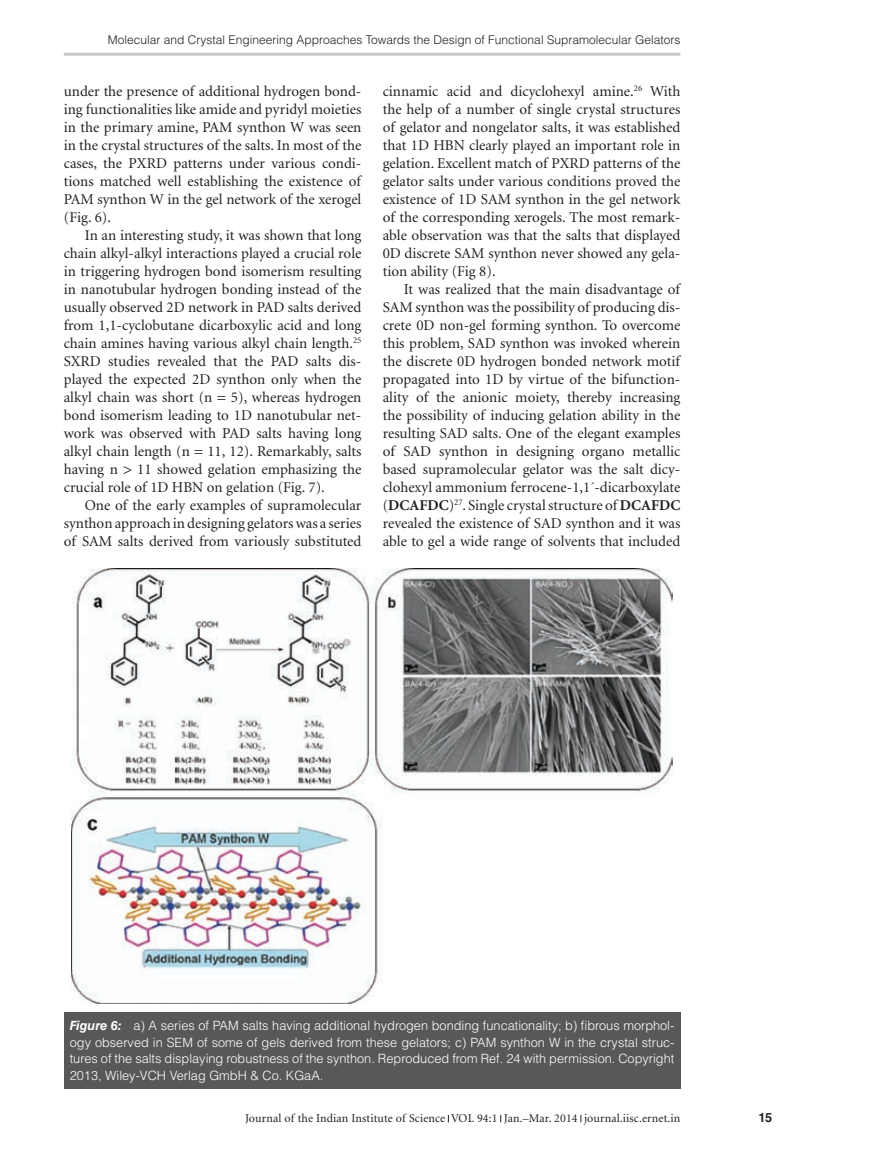
<style>
.page{position:relative;width:893px;height:1174px;background:#fff}
.page>*{position:absolute;margin:0;border:0;box-sizing:border-box;transform-origin:0 0}
.t1{font:15px/18px "Minion";color:#231f20;text-align:justify}
.t2{font:300 12.75px/16.5px "Helvetica LT Std";color:#fff;text-align:justify}
.t3{font:700 12.75px "Helvetica LT Std";color:#231f20}
.t4{font:300 12px "Helvetica LT Std";color:#231f20}
.t5{font:12px "Minion";letter-spacing:.01em;color:#231f20}
.s1{font-weight:700}
.s2{font-weight:700;font-style:italic}
</style>
<div class="page">
<hr style="left:64px;top:53px;width:616px;height:3px;background:#c7c8ca">
<div style="left:64px;top:1012px;width:616px;height:76px;background:#57585a"></div>
<img style="left:72px;top:568px;width:600px;height:435px">
<p class="t4" style="left:108px;top:32px;width:574px">Molecular and Crystal Engineering Approaches Towards the Design of Functional Supramolecular Gelators</p>
<p class="t1" style="left:64px;top:83px;width:299px">under the presence of additional hydrogen bond&shy;ing functionalities like amide and pyridyl moieties in the primary amine, PAM synthon W was seen in the crystal structures of the salts. In most of the cases, the PXRD patterns under various condi&shy;tions matched well establishing the existence of PAM synthon W in the gel network of the xerogel (Fig. 6).</p>
<p class="t1" style="left:64px;top:227px;width:299px;text-indent:21px">In an interesting study, it was shown that long chain alkyl-alkyl interactions played a crucial role in triggering hydrogen bond isomerism resulting in nanotubular hydrogen bonding instead of the usually observed 2D network in PAD salts derived from 1,1-cyclobutane dicarboxylic acid and long chain amines having various alkyl chain length.<sup>25<br></sup>SXRD studies revealed that the PAD salts dis&shy;played the expected 2D synthon only when the alkyl chain was short (n 5), whereas hydrogen bond isomerism leading to 1D nanotubular net&shy;work was observed with PAD salts having long alkyl chain length (n 11, 12). Remarkably, salts having n</p>
<p class="t1" style="left:64px;top:461px;width:299px;text-indent:73px">11 showed gelation emphasizing the crucial role of 1D HBN on gelation (Fig. 7).</p>
<p class="t1" style="left:64px;top:497px;width:299px;text-indent:21px">One of the early examples of supramolecular synthon approach in designing gelators was a series of SAM salts derived from variously substituted</p>
<p class="t1" style="left:383px;top:83px;width:299px">cinnamic acid and dicyclohexyl amine.<sup>26</sup> With the help of a number of single crystal structures of gelator and nongelator salts, it was established that 1D HBN clearly played an important role in gelation. Excellent match of PXRD patterns of the gelator salts under various conditions proved the existence of 1D SAM synthon in the gel network of the corresponding xerogels. The most remark&shy;able observation was that the salts that displayed 0D discrete SAM synthon never showed any gela&shy;tion ability (Fig 8).</p>
<p class="t1" style="left:383px;top:281px;width:299px;text-indent:21px">It was realized that the main disadvantage of SAM synthon was the possibility of producing dis&shy;crete 0D non-gel forming synthon. To overcome this problem, SAD synthon was invoked wherein the discrete 0D hydrogen bonded network motif propagated into 1D by virtue of the bifunction&shy;ality of the anionic moiety, thereby increasing the possibility of inducing gelation ability in the resulting SAD salts. One of the elegant examples of SAD synthon in designing organo metallic based supramolecular gelator was the salt dicy&shy;clohexyl ammonium ferrocene-1,1´-dicarboxylate (<span class="s1">DCAFDC</span>)<sup>27</sup>. Single crystal structure of <span class="s1">DCAFDC </span>revealed the existence of SAD synthon and it was able to gel a wide range of solvents that included</p>
<p class="t2" style="left:70px;top:1017px;width:606px"><span class="s2">Figure 6:</span> a) A series of PAM salts having additional hydrogen bonding funcationality; b) fibrous morphol&shy;ogy observed in SEM of some of gels derived from these gelators; c) PAM synthon W in the crystal struc&shy;tures of the salts displaying robustness of the synthon. Reproduced from Ref. 24 with permission. Copyright 2013, Wiley-VCH Verlag GmbH &amp; Co. KGaA.</p>
<p class="t5" style="left:245px;top:1112px;width:437px">Journal of the Indian Institute of Science VOL 94:1 Jan.–Mar. 2014 journal.iisc.ernet.in</p>
<p class="t3" style="left:758px;top:1110px;width:15px">15</p>
</div>
